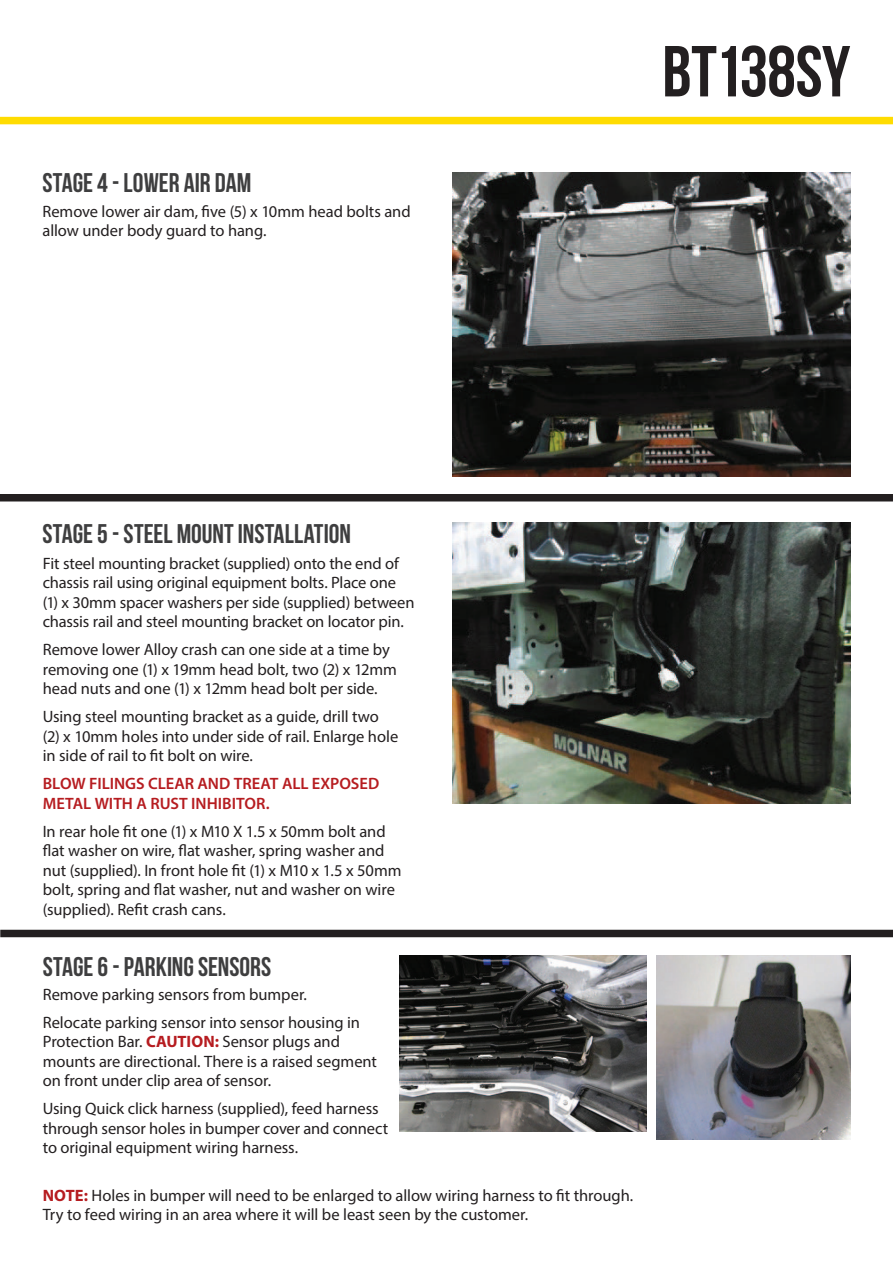
<style>
.page{position:relative;width:893px;height:1263px;background:#fff}
.page>*{position:absolute;margin:0;border:0;box-sizing:border-box;transform-origin:0 0}
.t1{font:700 72px "Bebas Neue";letter-spacing:-.01em;color:#231f20}
.t2{font:700 27px "Bebas Neue";color:#3e3e3f}
.t3{font:16.5px/19.5px "Myriad Pro";letter-spacing:-.005em;color:#231f20}
.t4{font:600 16.5px/19.5px "Myriad Pro";color:#b61c20}
.s1{font-weight:700;color:#b61c20}
</style>
<div class="page">
<div style="left:0;top:117px;width:893px;height:7px;background:#ffdc01"></div>
<div style="left:0;top:494px;width:893px;height:7px;background:#231f20"></div>
<div style="left:0;top:930px;width:893px;height:7px;background:#231f20"></div>
<img style="left:453px;top:172px;width:397px;height:305px">
<img style="left:453px;top:523px;width:397px;height:280px">
<img style="left:400px;top:955px;width:246px;height:177px">
<img style="left:656px;top:955px;width:194px;height:185px">
<h2 class="t2" style="left:43px;top:168px;width:210px">STAGE 4 - LOWER AIR DAM</h2>
<p class="t3" style="left:43px;top:201px;width:370px">Remove lower air dam, five (5) x 10mm head bolts and allow under body guard to hang.</p>
<h1 class="t1" style="left:662px;top:32px;width:190px">BT138SY</h1>
<h2 class="t2" style="left:43px;top:519px;width:310px">STAGE 5 - STEEL MOUNT INSTALLATION</h2>
<p class="t3" style="left:43px;top:553px;width:373px">Fit steel mounting bracket (supplied) onto the end of chassis rail using original equipment bolts. Place one (1) x 30mm spacer washers per side (supplied) between chassis rail and steel mounting bracket on locator pin.</p>
<p class="t3" style="left:43px;top:640px;width:356px">Remove lower Alloy crash can one side at a time by removing one (1) x 19mm head bolt, two (2) x 12mm head nuts and one (1) x 12mm head bolt per side.</p>
<p class="t3" style="left:43px;top:707px;width:357px">Using steel mounting bracket as a guide, drill two (2) x 10mm holes into under side of rail. Enlarge hole in side of rail to fit bolt on wire.</p>
<p class="t4" style="left:43px;top:774px;width:338px">BLOW FILINGS CLEAR AND TREAT ALL EXPOSED<br>METAL WITH A RUST INHIBITOR.</p>
<p class="t3" style="left:43px;top:821px;width:360px">In rear hole fit one (1) x M10 X 1.5 x 50mm bolt and flat washer on wire, flat washer, spring washer and nut (supplied). In front hole fit (1) x M10 x 1.5 x 50mm bolt, spring and flat washer, nut and washer on wire (supplied). Refit crash cans.</p>
<h2 class="t2" style="left:43px;top:951px;width:230px">STAGE 6 - PARKING SENSORS</h2>
<p class="t3" style="left:43px;top:980px;width:319px;line-height:28px">Remove parking sensors from bumper.<br>Relocate parking sensor into sensor housing in</p>
<p class="t3" style="left:43px;top:1032px;width:336px">Protection Bar. <span class="s1">CAUTION:</span> Sensor plugs and mounts are directional. There is a raised segment on front under clip area of sensor.</p>
<p class="t3" style="left:43px;top:1099px;width:347px">Using Quick click harness (supplied), feed harness through sensor holes in bumper cover and connect to original equipment wiring harness.</p>
<p class="t3" style="left:43px;top:1185px;width:592px"><span class="s1">NOTE:</span> Holes in bumper will need to be enlarged to allow wiring harness to fit through.<br>Try to feed wiring in an area where it will be least seen by the customer.</p>
</div>
